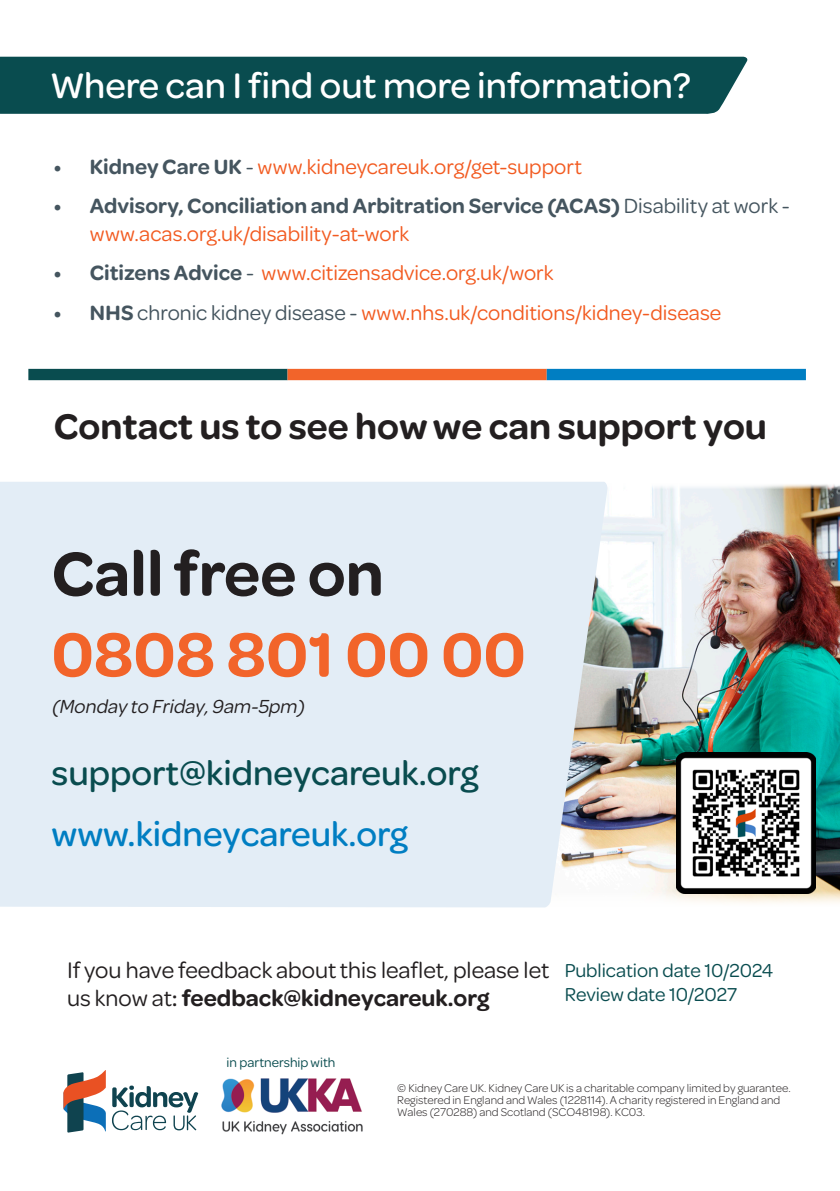
<style>
.page{position:relative;width:840px;height:1191px;background:#fff}
.page>*{position:absolute;margin:0;border:0;box-sizing:border-box;transform-origin:0 0}
.t1{font:600 65.8px "Omnes";color:#f2642a}
.t2{font:600 65.8px "Omnes";color:#231f20}
.t3{font:600 38px "Omnes";color:#231f20}
.t4{font:500 37.8px "Omnes";color:#fff}
.t5{font:500 36.4px "Omnes";color:#094c4f}
.t6{font:500 36.4px "Omnes";color:#007ec2}
.t7{font:500 27.4px "Omnes";color:#fff}
.t8{font:24px/28.8px "Omnes";color:#231f20}
.t9{font:22px "Omnes";color:#f25b21}
.t10{font:600 22px/28px "Omnes";color:#45555f}
.t11{font:italic 20.2px "Omnes";color:#231f20}
.t12{font:20px/24px "Omnes";color:#094c4f}
.t13{font:14px "Omnes";color:#094c4f}
.t14{font:300 12px/12px "Omnes";color:#231f20}
.s1{font-weight:600;color:#45555f}
.s2{color:#45555f}
.s3{font-weight:400}
.s4{font-weight:400;color:#f25b21}
.s5{font-weight:500}
.s6{font-weight:600}
</style>
<div class="page">
<div style="left:0;top:57px;width:748px;height:57px;background:#094c4f"></div>
<div style="left:28px;top:369px;width:259px;height:11px;background:#094c4f"></div>
<div style="left:287px;top:369px;width:259px;height:11px;background:#f2642a"></div>
<div style="left:546px;top:369px;width:259px;height:11px;background:#007ec2"></div>
<img style="left:607px;top:484px;width:232px;height:419px">
<div style="left:0;top:482px;width:607px;height:425px;background:#e3edf6"></div>
<img style="left:676px;top:752px;width:138px;height:141px">
<svg style="left:112px;top:1085px;width:86px;height:45px"></svg>
<svg style="left:63px;top:1070px;width:43px;height:62px"></svg>
<img style="left:221px;top:1078px;width:142px;height:57px">
<p class="t4" style="left:50px;top:60px;width:642px">Where can I find out more information?</p>
<p class="t7" style="left:94px;top:68px;width:419px">Where can I find more information?</p>
<p class="t9" style="left:54px;top:152px;width:529px"><span class="s1">• Kidney Care UK</span> <span class="s2">-</span> www.kidneycareuk.org/get-support</p>
<p class="t10" style="left:90px;top:190px;width:701px;text-indent:-36px">• Advisory, Conciliation and Arbitration Service (ACAS) <span class="s3">Disability at work - </span><span class="s4">www.acas.org.uk/disability-at-work</span></p>
<p class="t9" style="left:54px;top:258px;width:501px"><span class="s1">• Citizens Advice</span> <span class="s2">-</span> www.citizensadvice.org.uk/work</p>
<p class="t9" style="left:54px;top:298px;width:668px"><span class="s1">• NHS</span> <span class="s2">chronic kidney disease -</span> www.nhs.uk/conditions/kidney-disease</p>
<p class="t3" style="left:54px;top:400px;width:714px">Contact us to see how we can support you</p>
<p class="t2" style="left:52px;top:528px;width:333px">Call free on</p>
<p class="t1" style="left:52px;top:609px;width:475px">0808 801 00 00</p>
<p class="t11" style="left:52px;top:692px;width:258px">(Monday to Friday,9am-5pm)</p>
<p class="t5" style="left:52px;top:748px;width:428px">support@kidneycareuk.org</p>
<p class="t6" style="left:52px;top:809px;width:358px">www.kidneycareuk.org</p>
<p class="t8" style="left:67px;top:954px;width:483px">If you have feedback about this leaflet, please let us know at<span class="s5">:</span> <span class="s6">feedback@kidneycareuk.org</span></p>
<p class="t12" style="left:564px;top:957px;width:210px">Publication date 10/2024<br>Review date 10/2027</p>
<p class="t13" style="left:226px;top:1053px;width:110px">in partnership with</p>
<p class="t14" style="left:397px;top:1081px;width:394px">© Kidney Care UK. Kidney Care UK is a charitable company limited by guarantee.<br>Registered in England and Wales (1228114). A charity registered in England and<br>Wales (270288) and Scotland (SCO48198). KC03.</p>
</div>
